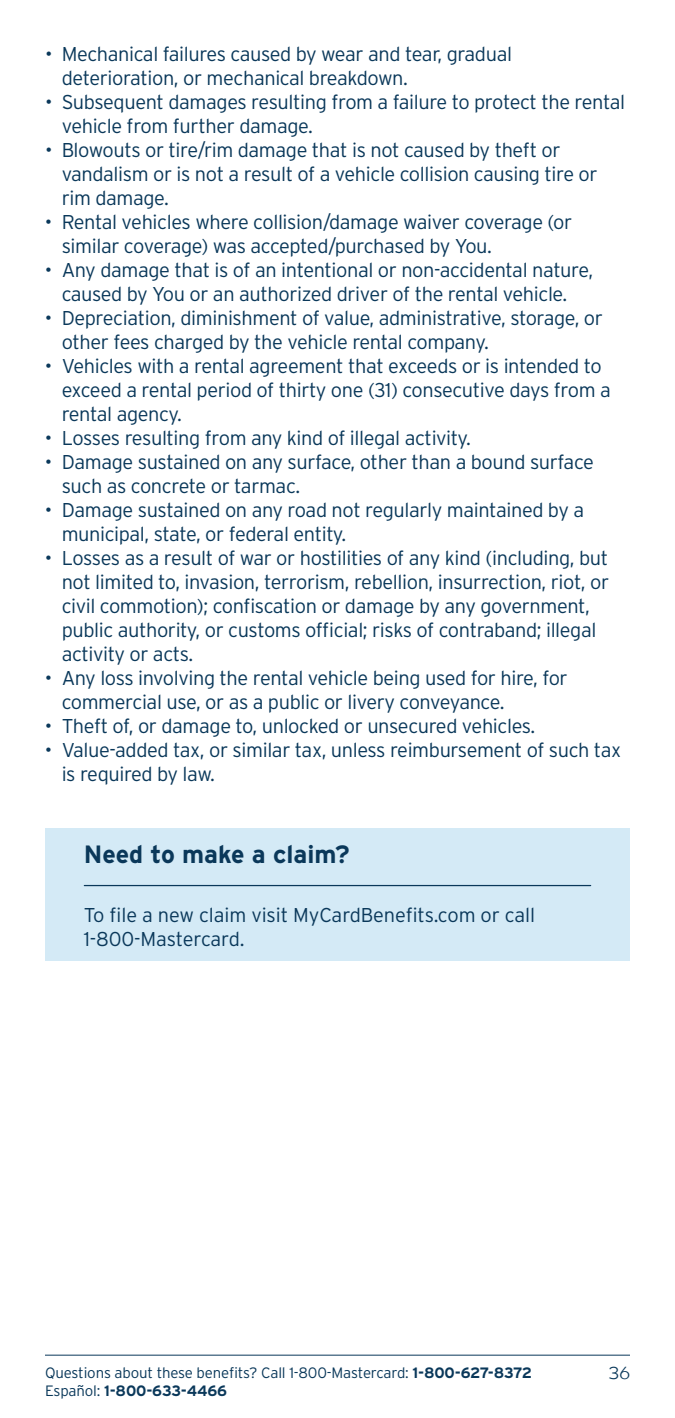
<style>
.page{position:relative;width:675px;height:1418px;background:#fff}
.page>*{position:absolute;margin:0;border:0;box-sizing:border-box;transform-origin:0 0}
.t1{font:700 25px "Interstate";color:#0a385a}
.t2{font:300 20px/24px "Interstate";letter-spacing:-.02em;color:#0a385a}
.t3{font:17.5px "Barclaycard Co Lt";color:#0a385a}
.t4{font:300 15px "Interstate";letter-spacing:-.01em;color:#0a385a}
.t5{font:700 15px "Interstate";letter-spacing:-.01em;color:#0a385a}
.s1{font-weight:700}
.s2{font-weight:300}
</style>
<div class="page">
<hr style="left:45px;top:1354px;width:585px;height:1px;background:#0a385a">
<div style="left:45px;top:828px;width:585px;height:133px;background:#d4eaf6"></div>
<hr style="left:84px;top:885px;width:507px;height:1px;background:#0a385a">
<p class="t2" style="left:62px;top:42px;width:452px;text-indent:-17px">• Mechanical failures caused by wear and tear, gradual deterioration, or mechanical breakdown.</p>
<p class="t2" style="left:62px;top:90px;width:565px;text-indent:-17px">• Subsequent damages resulting from a failure to protect the rental vehicle from further damage.</p>
<p class="t2" style="left:62px;top:138px;width:538px;text-indent:-17px">• Blowouts or tire/rim damage that is not caused by theft or vandalism or is not a result of a vehicle collision causing tire or rim damage.</p>
<p class="t2" style="left:62px;top:210px;width:512px;text-indent:-17px">• Rental vehicles where collision/damage waiver coverage (or similar coverage) was accepted/purchased by You.</p>
<p class="t2" style="left:45px;top:258px;width:550px;text-align:center">• Any damage that is of an intentional or non-accidental nature, caused by You or an authorized driver of the rental vehicle.</p>
<p class="t2" style="left:62px;top:306px;width:543px;text-indent:-17px">• Depreciation, diminishment of value, administrative, storage, or other fees charged by the vehicle rental company.</p>
<p class="t2" style="left:62px;top:354px;width:551px;text-indent:-17px">• Vehicles with a rental agreement that exceeds or is intended to exceed a rental period of thirty one (31) consecutive days from a rental agency.</p>
<p class="t2" style="left:45px;top:426px;width:427px">• Losses resulting from any kind of illegal activity.</p>
<p class="t2" style="left:62px;top:450px;width:534px;text-indent:-17px">• Damage sustained on any surface, other than a bound surface such as concrete or tarmac.</p>
<p class="t2" style="left:62px;top:498px;width:524px;text-indent:-17px">• Damage sustained on any road not regularly maintained by a municipal, state, or federal entity.</p>
<p class="t2" style="left:62px;top:546px;width:549px;text-indent:-17px">• Losses as a result of war or hostilities of any kind (including, but not limited to, invasion, terrorism, rebellion, insurrection, riot, or civil commotion); confiscation or damage by any government, public authority, or customs official; risks of contraband; illegal activity or acts.</p>
<p class="t2" style="left:62px;top:666px;width:508px;text-indent:-17px">• Any loss involving the rental vehicle being used for hire, for commercial use, or as a public or livery conveyance.</p>
<p class="t2" style="left:45px;top:714px;width:492px">• Theft of, or damage to, unlocked or unsecured vehicles.</p>
<p class="t2" style="left:62px;top:738px;width:561px;text-indent:-17px">• Value-added tax, or similar tax, unless reimbursement of such tax is required by law.</p>
<p class="t1" style="left:84px;top:840px;width:268px">Need to make a claim?</p>
<p class="t2" style="left:84px;top:903px;width:453px">To file a new claim visit MyCardBenefits.com or call<br>1-800-Mastercard.</p>
<p class="t4" style="left:45px;top:1364px;width:488px">Questions about these benefits? Call 1-800-Mastercard: <span class="s1">1-800-627-8372</span></p>
<p class="t3" style="left:609px;top:1362px;width:22px">36</p>
<p class="t5" style="left:45px;top:1382px;width:184px"><span class="s2">Español:</span> 1-800-633-4466</p>
</div>
